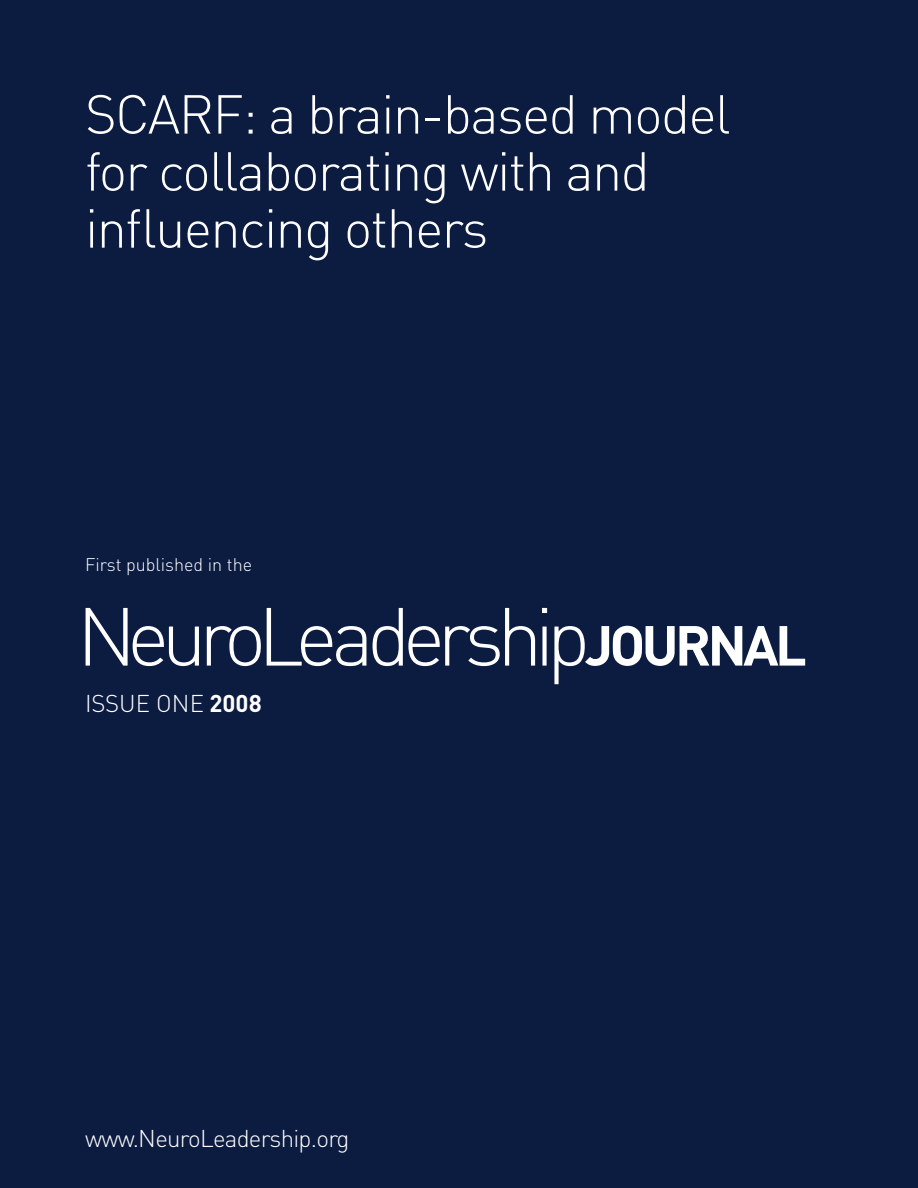
<style>
.page{position:relative;width:918px;height:1188px;background:#0c1b40}
.page>*{position:absolute;margin:0;border:0;box-sizing:border-box;transform-origin:0 0}
.t1{font:300 81px "DIN";letter-spacing:-.095em;color:#fff}
.t2{font:300 54px/57px "DIN";letter-spacing:-.03em;color:#fff}
.t3{font:300 24px "DIN";letter-spacing:-.03em;color:#fff}
.t4{font:300 18px "DIN";color:#fff}
.s1{font-weight:700;font-size:55.5px}
.s2{font-weight:700}
</style>
<div class="page">
<p class="t2" style="left:85px;top:85px;width:647px">SCARF: a brain-based model for collaborating with and influencing others</p>
<p class="t4" style="left:85px;top:553px;width:169px">First published in the</p>
<h1 class="t1" style="left:77px;top:587px;width:732px">NeuroLeadership<span class="s1">JOURNAL</span></h1>
<p class="t3" style="left:85px;top:689px;width:178px">issue on e <span class="s2">2008</span></p>
<p class="t3" style="left:85px;top:1123px;width:266px">www.NeuroLeadership.org</p>
</div>
